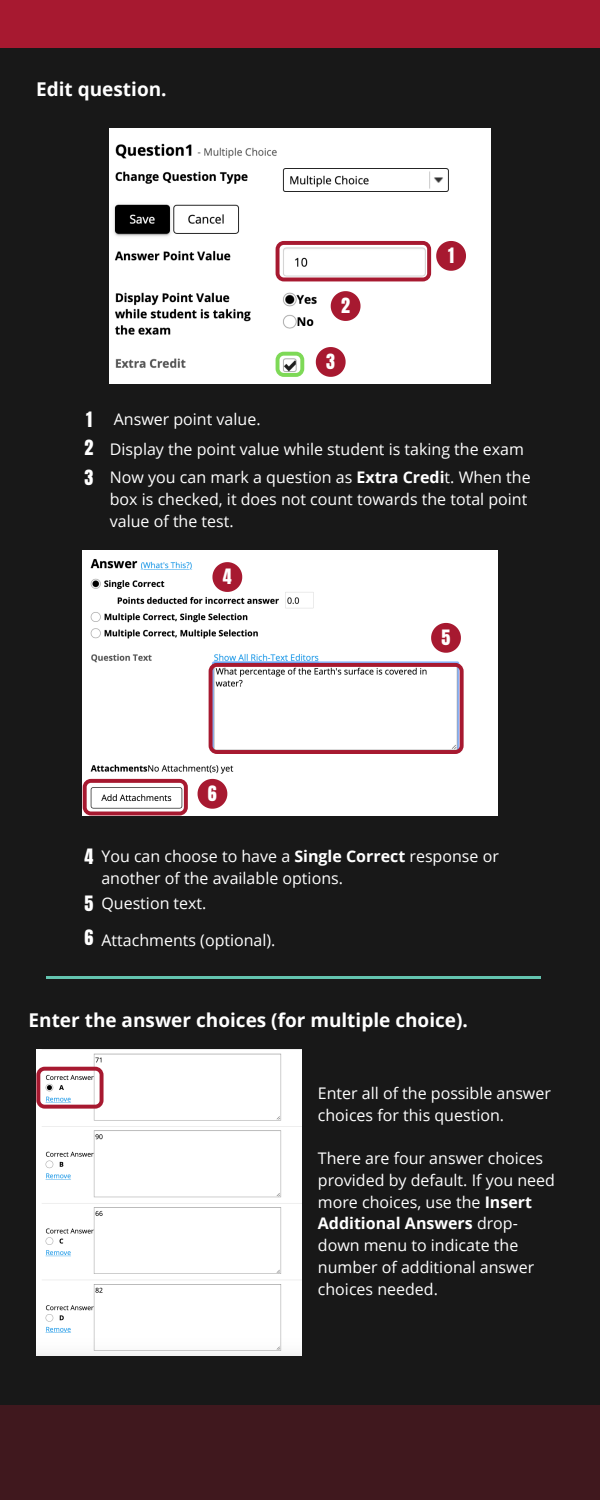
<style>
.page{position:relative;width:600px;height:1500px;background:#181818}
.page>*{position:absolute;margin:0;border:0;box-sizing:border-box;transform-origin:0 0}
.t1{font:700 19px "Open Sans";color:#fff}
.t2{font:18px "Anton";color:#fff}
.t3{font:16px/21.8px "Open Sans";color:#fff}
.s1{font-weight:700}
</style>
<div class="page">
<img style="left:110px;top:129px;width:380px;height:255px">
<div style="left:0;top:0;width:600px;height:48px;background:#a71930"></div>
<svg style="left:276px;top:352px;width:28px;height:25px"></svg>
<svg style="left:276px;top:241px;width:190px;height:40px;background:#e3bdc3"></svg>
<svg style="left:316px;top:347px;width:30px;height:30px"></svg>
<svg style="left:331px;top:291px;width:30px;height:30px"></svg>
<img style="left:83px;top:551px;width:414px;height:265px">
<img style="left:36px;top:1050px;width:265px;height:306px">
<svg style="left:212px;top:562px;width:30px;height:30px"></svg>
<svg style="left:431px;top:623px;width:30px;height:30px"></svg>
<svg style="left:209px;top:663px;width:255px;height:91px;background:#eedfe2"></svg>
<svg style="left:83px;top:779px;width:105px;height:36px;background:#d5b2b7"></svg>
<svg style="left:198px;top:779px;width:29px;height:30px"></svg>
<hr style="left:46px;top:977px;width:494px;height:2px;background:#63c4af">
<svg style="left:36px;top:1067px;width:68px;height:42px;background:#dab7be"></svg>
<div style="left:0;top:1405px;width:600px;height:95px;background:#40181e"></div>
<p class="t1" style="left:36px;top:76px;width:132px">Edit question.</p>
<p class="t2" style="left:341px;top:293px;width:10px">2</p>
<p class="t2" style="left:326px;top:349px;width:10px">3</p>
<p class="t2" style="left:448px;top:243px;width:7px">1</p>
<p class="t2" style="left:86px;top:407px;width:7px">1</p>
<p class="t2" style="left:85px;top:435px;width:10px">2</p>
<p class="t2" style="left:85px;top:465px;width:10px">3</p>
<p class="t3" style="left:114px;top:408px;width:148px">Answer point value.</p>
<p class="t3" style="left:110px;top:438px;width:416px">Display the point value while student is taking the exam</p>
<p class="t3" style="left:110px;top:466px;width:422px">Now you can mark a question as <span class="s1">Extra Credi</span>t. When the box is checked, it does not count towards the total point value of the test.</p>
<p class="t2" style="left:223px;top:564px;width:10px">4</p>
<p class="t2" style="left:442px;top:624px;width:10px">5</p>
<p class="t2" style="left:208px;top:780px;width:10px">6</p>
<p class="t2" style="left:85px;top:844px;width:10px">4</p>
<p class="t2" style="left:85px;top:891px;width:10px">5</p>
<p class="t3" style="left:101px;top:892px;width:107px">Question text.</p>
<p class="t2" style="left:85px;top:925px;width:10px">6</p>
<p class="t3" style="left:101px;top:928px;width:176px">Attachments (optional).</p>
<p class="t3" style="left:101px;top:845px;width:399px">You can choose to have a <span class="s1">Single Correct</span> response or another of the available options.</p>
<p class="t1" style="left:29px;top:1007px;width:441px">Enter the answer choices (for multiple choice).</p>
<p class="t3" style="left:318px;top:1082px;width:235px">Enter all of the possible answer choices for this question.</p>
<p class="t3" style="left:318px;top:1147px;width:239px">There are four answer choices provided by default. If you need more choices, use the <span class="s1">Insert<br>Additional Answers</span> drop&shy;down menu to indicate the number of additional answer choices needed.</p>
</div>
